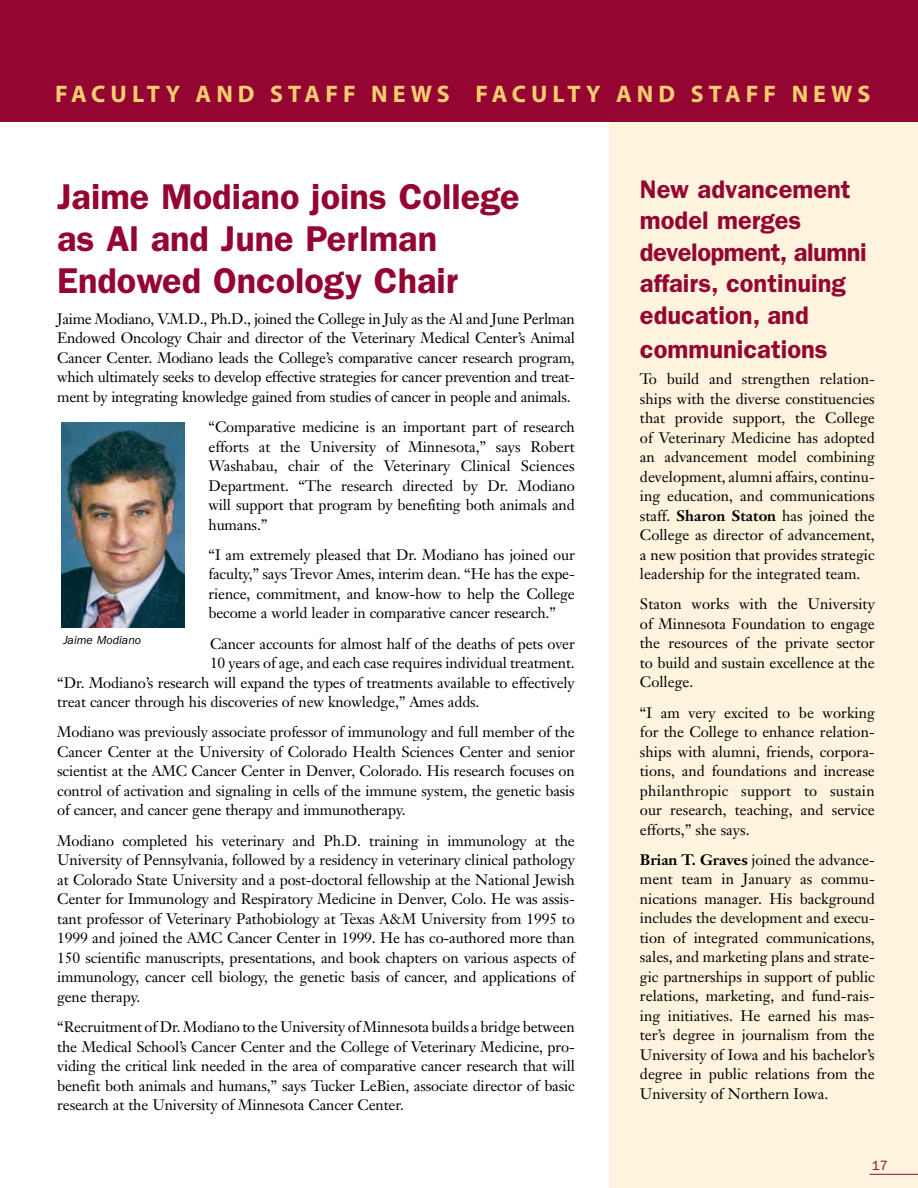
<style>
.page{position:relative;width:918px;height:1188px;background:#fff}
.page>*{position:absolute;margin:0;border:0;box-sizing:border-box;transform-origin:0 0}
.t1{font:600 36px/42px "Franklin Gothic";color:#940631}
.t2{font:600 25.5px/31.5px "Franklin Gothic";color:#940631}
.t3{font:700 24px "Myriad";letter-spacing:.21em;color:#f9ce71}
.t4{font:15px/19.5px "Janson Text";letter-spacing:-.01em;color:#000;text-align:justify}
.t5{font:13.5px "Franklin Gothic";color:#940631}
.t6{font:italic 12px "Franklin Gothic";color:#000}
.s1{font-weight:700}
</style>
<div class="page">
<div style="left:610px;top:116px;width:308px;height:1072px;background:#fef3dc"></div>
<div style="left:0;top:0;width:918px;height:122px;background:#940631"></div>
<hr style="left:870px;top:1174px;width:48px;height:1px;background:#940631">
<img style="left:61px;top:422px;width:123px;height:206px">
<h3 class="t3" style="left:55px;top:82px;width:817px">FACULTY AND STAFF NEWS FACULTY AND STAFF NEWS</h3>
<h1 class="t1" style="left:57px;top:174px;width:464px">Jaime Modiano joins College as Al and June Perlman<br>Endowed Oncology Chair</h1>
<p class="t4" style="left:57px;top:309px;width:519px">Jaime Modiano, V.M.D., Ph.D., joined the College in July as the Al and June Perlman Endowed Oncology Chair and director of the Veterinary Medical Center’s Animal Cancer Center. Modiano leads the College’s comparative cancer research program, which ultimately seeks to develop effective strategies for cancer prevention and treat&shy;ment by integrating knowledge gained from studies of cancer in people and animals.</p>
<p class="t4" style="left:209px;top:417px;width:368px">“Comparative medicine is an important part of research efforts at the University of Minnesota,” says Robert Washabau, chair of the Veterinary Clinical Sciences Department. “The research directed by Dr. Modiano will support that program by benefiting both animals and humans.”</p>
<p class="t4" style="left:209px;top:545px;width:368px">“I am extremely pleased that Dr. Modiano has joined our faculty,” says Trevor Ames, interim dean. “He has the expe&shy;rience, commitment, and know-how to help the College become a world leader in comparative cancer research.”</p>
<p class="t4" style="left:210px;top:634px;width:366px">Cancer accounts for almost half of the deaths of pets over</p>
<p class="t4" style="left:210px;top:653px;width:366px">10 years of age, and each case requires individual treatment.</p>
<p class="t4" style="left:57px;top:673px;width:519px">“Dr. Modiano’s research will expand the types of treatments available to effectively</p>
<p class="t4" style="left:57px;top:692px;width:424px">treat cancer through his discoveries of new knowledge,” Ames adds.</p>
<p class="t4" style="left:57px;top:722px;width:519px">Modiano was previously associate professor of immunology and full member of the Cancer Center at the University of Colorado Health Sciences Center and senior scientist at the AMC Cancer Center in Denver, Colorado. His research focuses on control of activation and signaling in cells of the immune system, the genetic basis of cancer, and cancer gene therapy and immunotherapy.</p>
<p class="t4" style="left:57px;top:831px;width:519px">Modiano completed his veterinary and Ph.D. training in immunology at the University of Pennsylvania, followed by a residency in veterinary clinical pathology at Colorado State University and a post-doctoral fellowship at the National Jewish Center for Immunology and Respiratory Medicine in Denver, Colo. He was assis&shy;tant professor of Veterinary Pathobiology at Texas A&amp;M University from 1995 to 1999 and joined the AMC Cancer Center in 1999. He has co-authored more than 150 scientific manuscripts, presentations, and book chapters on various aspects of immunology, cancer cell biology, the genetic basis of cancer, and applications of gene therapy.</p>
<p class="t4" style="left:57px;top:1017px;width:519px">“Recruitment of Dr. Modiano to the University of Minnesota builds a bridge between the Medical School’s Cancer Center and the College of Veterinary Medicine, pro&shy;viding the critical link needed in the area of comparative cancer research that will benefit both animals and humans,” says Tucker LeBien, associate director of basic research at the University of Minnesota Cancer Center.</p>
<p class="t6" style="left:63px;top:634px;width:79px">Jaime Modiano</p>
<h2 class="t2" style="left:640px;top:172px;width:228px">New advancement model merges development, alumni affairs, continuing education, and</h2>
<h2 class="t2" style="left:640px;top:333px;width:189px">communications</h2>
<p class="t4" style="left:640px;top:369px;width:236px">To build and strengthen relation&shy;ships with the diverse constituencies that provide support, the College of Veterinary Medicine has adopted an advancement model combining development, alumni affairs, continu&shy;ing education, and communications staff. <span class="s1">Sharon Staton</span> has joined the College as director of advancement, a new position that provides strategic leadership for the integrated team.</p>
<p class="t4" style="left:640px;top:594px;width:236px">Staton works with the University of Minnesota Foundation to engage the resources of the private sector to build and sustain excellence at the College.</p>
<p class="t4" style="left:640px;top:703px;width:236px">“I am very excited to be working for the College to enhance relation&shy;ships with alumni, friends, corpora&shy;tions, and foundations and increase philanthropic support to sustain our research, teaching, and service efforts,” she says.</p>
<p class="t4" style="left:640px;top:850px;width:236px"><span class="s1">Brian T. Graves</span> joined the advance&shy;ment team in January as commu&shy;nications manager. His background includes the development and execu&shy;tion of integrated communications, sales, and marketing plans and strate&shy;gic partnerships in support of public relations, marketing, and fund-rais&shy;ing initiatives. He earned his mas&shy;ter’s degree in journalism from the University of Iowa and his bachelor’s degree in public relations from the University of Northern Iowa.</p>
<p class="t5" style="left:872px;top:1157px;width:18px">17</p>
</div>
